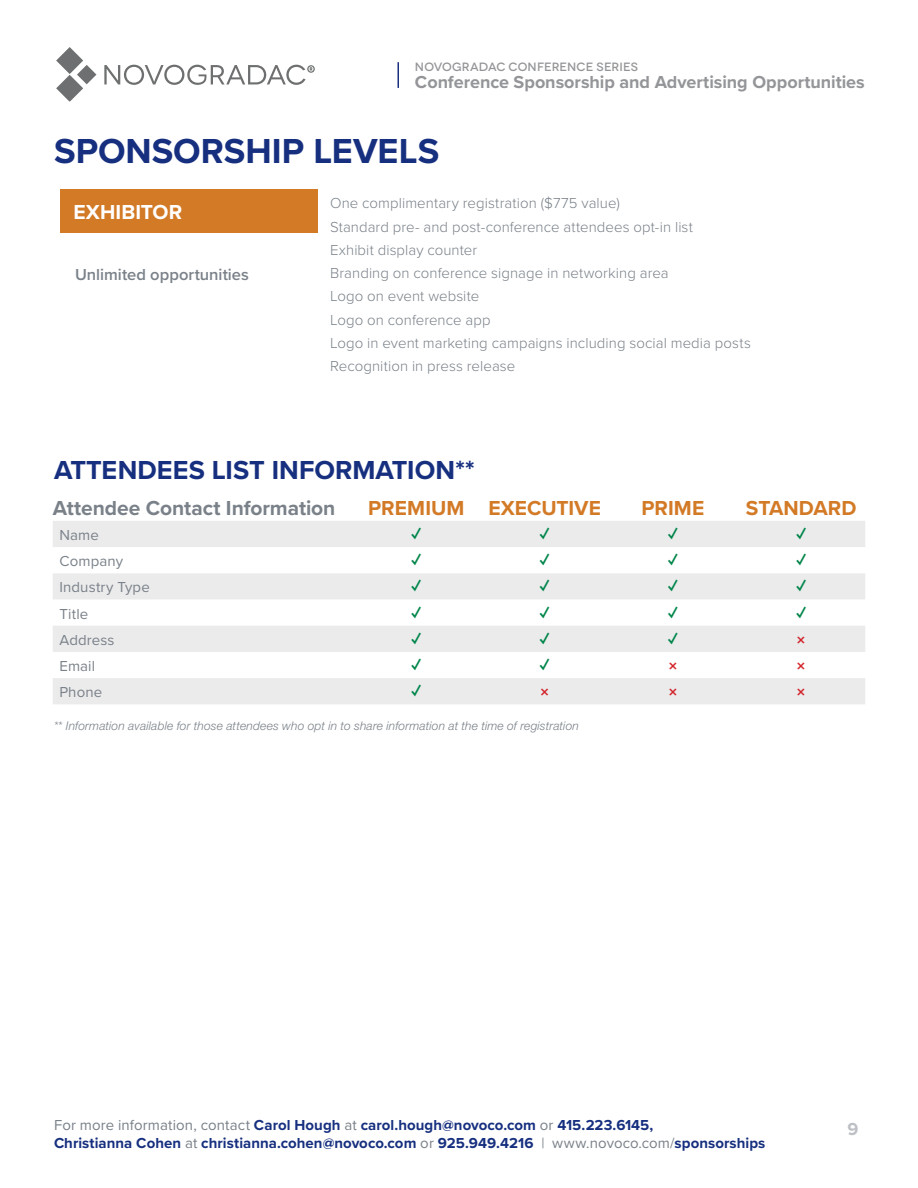
<style>
.page{position:relative;width:918px;height:1188px;background:#fff}
.page>*{position:absolute;margin:0;border:0;box-sizing:border-box;transform-origin:0 0}
.t1{font:700 36px "Proxima Nova";color:#162f7f}
.t2{font:700 27px "Proxima Nova";color:#162f7f}
.t3{font:700 21px "Proxima Nova";color:#d37a26}
.t4{font:700 21px "Proxima Nova";letter-spacing:-.005em;color:#7a8189}
.t5{font:700 21px "Proxima Nova";letter-spacing:.005em;color:#fff}
.t6{font:700 18px "Proxima Nova";color:#939598}
.t7{font:18px "Proxima Nova Extrabld";color:#00854a}
.t8{font:700 18px "Proxima Nova";color:#d2232a}
.t9{font:700 18px "Proxima Nova";color:#bcc0c4}
.t10{font:600 16.5px "Proxima Nova";color:#7a8189}
.t11{font:300 15px/23.2px "Proxima Nova";letter-spacing:.005em;color:#7a8189}
.t12{font:700 15px/18px "Proxima Nova";letter-spacing:.005em;color:#162f7f}
.t13{font:15px "Proxima Nova";letter-spacing:.01em;color:#7a8189}
.t14{font:italic 300 12px "Helvetica Neue LT Std";letter-spacing:.01em;color:#7a8189}
.t15{font:500 12px "Novecentowide";letter-spacing:.01em;color:#939598}
.s1{font-weight:400;color:#7a8189}
</style>
<div class="page">
<svg style="left:56px;top:47px;width:40px;height:54px"></svg>
<svg style="left:104px;top:65px;width:211px;height:20px"></svg>
<svg style="left:398px;top:62px;width:1px;height:26px"></svg>
<div style="left:60px;top:189px;width:258px;height:44px;background:#d37a26"></div>
<svg style="left:53px;top:521px;width:812px;height:183px;fill:#ebebec"></svg>
<svg style="left:53px;top:547px;width:812px;height:26px"></svg>
<p class="t15" style="left:415px;top:59px;width:224px">NOVOGRADAC CONFERENCE SERIES</p>
<p class="t6" style="left:415px;top:69px;width:451px">Conference Sponsorship and Advertising Opportunities</p>
<h1 class="t1" style="left:54px;top:125px;width:387px">SPONSORSHIP LEVELS</h1>
<h3 class="t5" style="left:74px;top:196px;width:110px">EXHIBITOR</h3>
<p class="t10" style="left:75px;top:262px;width:175px">Unlimited opportunities</p>
<p class="t11" style="left:330px;top:191px;width:422px">One complimentary registration ($775 value)<br>Standard pre- and post-conference attendees opt-in list<br>Exhibit display counter<br>Branding on conference signage in networking area<br>Logo on event website<br>Logo on conference app<br>Logo in event marketing campaigns including social media posts Recognition in press release</p>
<h2 class="t2" style="left:54px;top:450px;width:422px">ATTENDEES LIST INFORMATION**</h2>
<h3 class="t4" style="left:53px;top:492px;width:284px">Attendee Contact Information</h3>
<h3 class="t3" style="left:368px;top:492px;width:234px">PREMIUM EXECUTIVE</h3>
<h3 class="t3" style="left:642px;top:492px;width:64px">PRIME</h3>
<h3 class="t3" style="left:746px;top:492px;width:112px">STANDARD</h3>
<p class="t13" style="left:59px;top:524px;width:41px">Name</p>
<p class="t7" style="left:412px;top:522px;width:11px">✓</p>
<p class="t7" style="left:540px;top:522px;width:11px">✓</p>
<p class="t7" style="left:668px;top:522px;width:11px">✓</p>
<p class="t7" style="left:796px;top:522px;width:11px">✓</p>
<p class="t13" style="left:59px;top:550px;width:65px">Company</p>
<p class="t7" style="left:412px;top:548px;width:11px">✓</p>
<p class="t7" style="left:540px;top:548px;width:11px">✓</p>
<p class="t7" style="left:668px;top:548px;width:11px">✓</p>
<p class="t7" style="left:796px;top:548px;width:11px">✓</p>
<p class="t13" style="left:59px;top:576px;width:92px">Industry Type</p>
<p class="t7" style="left:412px;top:574px;width:11px">✓</p>
<p class="t7" style="left:540px;top:574px;width:11px">✓</p>
<p class="t7" style="left:668px;top:574px;width:11px">✓</p>
<p class="t7" style="left:796px;top:574px;width:11px">✓</p>
<p class="t13" style="left:59px;top:602px;width:30px">Title</p>
<p class="t7" style="left:412px;top:600px;width:11px">✓</p>
<p class="t7" style="left:540px;top:600px;width:11px">✓</p>
<p class="t7" style="left:668px;top:600px;width:11px">✓</p>
<p class="t7" style="left:796px;top:600px;width:11px">✓</p>
<p class="t13" style="left:59px;top:629px;width:56px">Address</p>
<p class="t7" style="left:412px;top:626px;width:11px">✓</p>
<p class="t7" style="left:540px;top:626px;width:11px">✓</p>
<p class="t7" style="left:668px;top:626px;width:11px">✓</p>
<p class="t8" style="left:797px;top:626px;width:11px">×</p>
<p class="t13" style="left:59px;top:655px;width:37px">Email</p>
<p class="t7" style="left:412px;top:653px;width:11px">✓</p>
<p class="t7" style="left:540px;top:653px;width:11px">✓</p>
<p class="t8" style="left:668px;top:653px;width:11px">×</p>
<p class="t8" style="left:797px;top:653px;width:11px">×</p>
<p class="t13" style="left:59px;top:681px;width:44px">Phone</p>
<p class="t7" style="left:412px;top:679px;width:11px">✓</p>
<p class="t8" style="left:540px;top:679px;width:11px">×</p>
<p class="t8" style="left:668px;top:679px;width:11px">×</p>
<p class="t8" style="left:797px;top:679px;width:11px">×</p>
<p class="t14" style="left:54px;top:718px;width:526px">** Information available for those attendees who opt in to share information at the time of registration</p>
<p class="t12" style="left:54px;top:1115px;width:713px"><span class="s1">For more information, contact</span> Carol Hough <span class="s1">at</span> carol.hough@novoco.com <span class="s1">or</span> 415.223.6145,<br>Christianna Cohen <span class="s1">at</span> christianna.cohen@novoco.com <span class="s1">or</span> 925.949.4216 <span class="s1">| www.novoco.com/</span>sponsorships</p>
<p class="t9" style="left:848px;top:1115px;width:12px">9</p>
</div>
